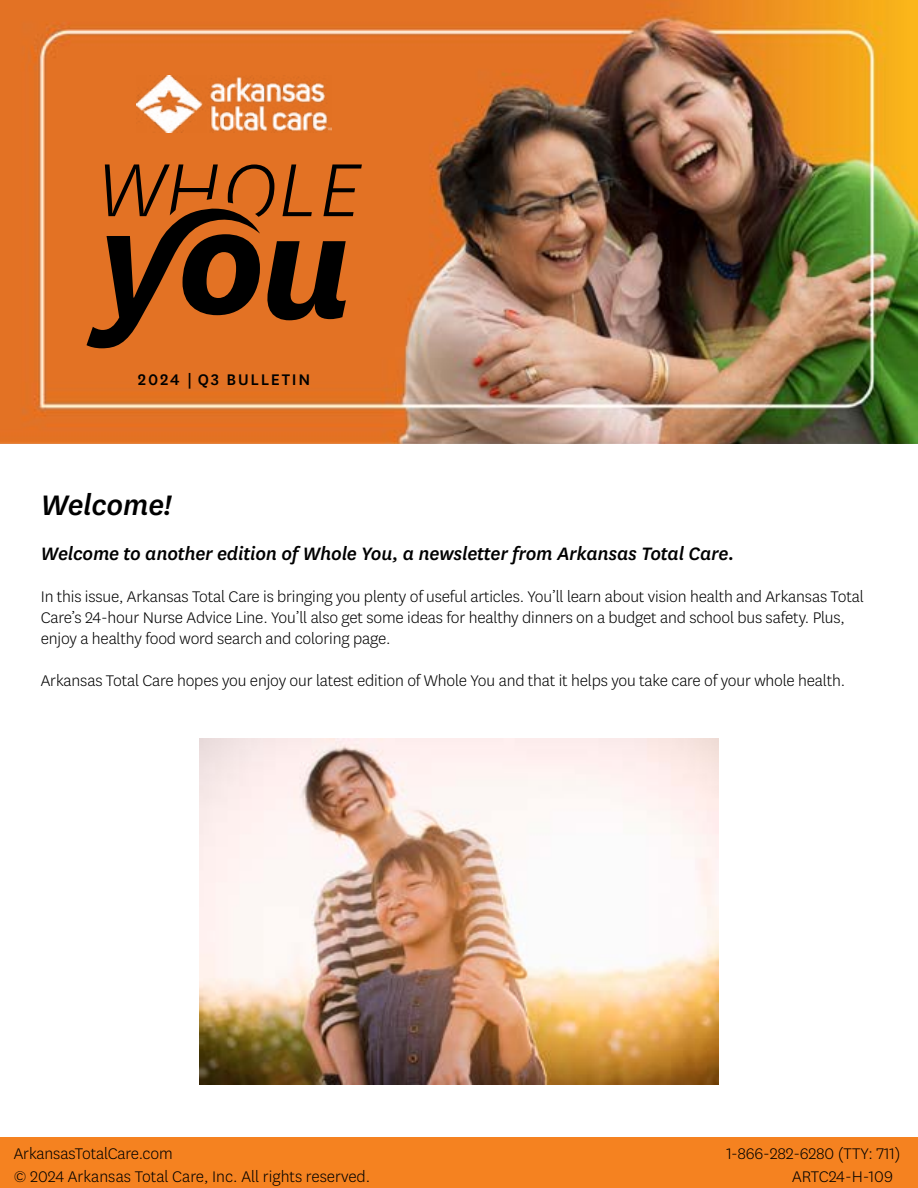
<style>
.page{position:relative;width:918px;height:1188px;background:#fff}
.page>*{position:absolute;margin:0;border:0;box-sizing:border-box;transform-origin:0 0}
.t1{font:italic 500 33px "Centene Sans";letter-spacing:-.01em;color:#000}
.t2{font:italic 500 21px "Centene Sans";letter-spacing:-.01em;color:#000}
.t3{font:300 18px/21px "Centene Sans";letter-spacing:-.01em;color:#000}
.t4{font:500 18px "Centene Sans";letter-spacing:.1em;color:#000}
</style>
<div class="page">
<img style="left:0;top:0;width:918px;height:444px">
<div style="left:86px;top:150px;width:280px;height:207px;background:#e37224"></div>
<img style="left:136px;top:76px;width:196px;height:56px">
<svg style="left:87px;top:164px;width:275px;height:184px;background:#9c4e18"></svg>
<div style="left:0;top:1121px;width:918px;height:67px;background:#f58220"></div>
<div style="left:0;top:444px;width:918px;height:693px;background:#fff"></div>
<img style="left:199px;top:739px;width:520px;height:345px">
<p class="t4" style="left:138px;top:367px;width:174px">2024 | Q3 BULLETIN</p>
<h2 class="t1" style="left:41px;top:483px;width:132px">Welcome!</h2>
<p class="t2" style="left:41px;top:540px;width:695px">Welcome to another edition of Whole You, a newsletter from Arkansas Total Care.</p>
<p class="t3" style="left:41px;top:586px;width:824px">In this issue, Arkansas Total Care is bringing you plenty of useful articles. You’ll learn about vision health and Arkansas Total<br>Care’s 24-hour Nurse Advice Line. You’ll also get some ideas for healthy dinners on a budget and school bus safety. Plus, enjoy a healthy food word search and coloring page.</p>
<p class="t3" style="left:41px;top:670px;width:806px">Arkansas Total Care hopes you enjoy our latest edition of Whole You and that it helps you take care of your whole health.</p>
<p class="t3" style="left:14px;top:1143px;width:160px">ArkansasTotalCare.com</p>
<p class="t3" style="left:14px;top:1165px;width:358px">© 2024 Arkansas Total Care, Inc. All rights reserved.</p>
<p class="t3" style="left:726px;top:1143px;width:176px">1-866-282-6280 (TTY: 711)</p>
<p class="t3" style="left:792px;top:1165px;width:102px">ARTC24-H-109</p>
</div>
